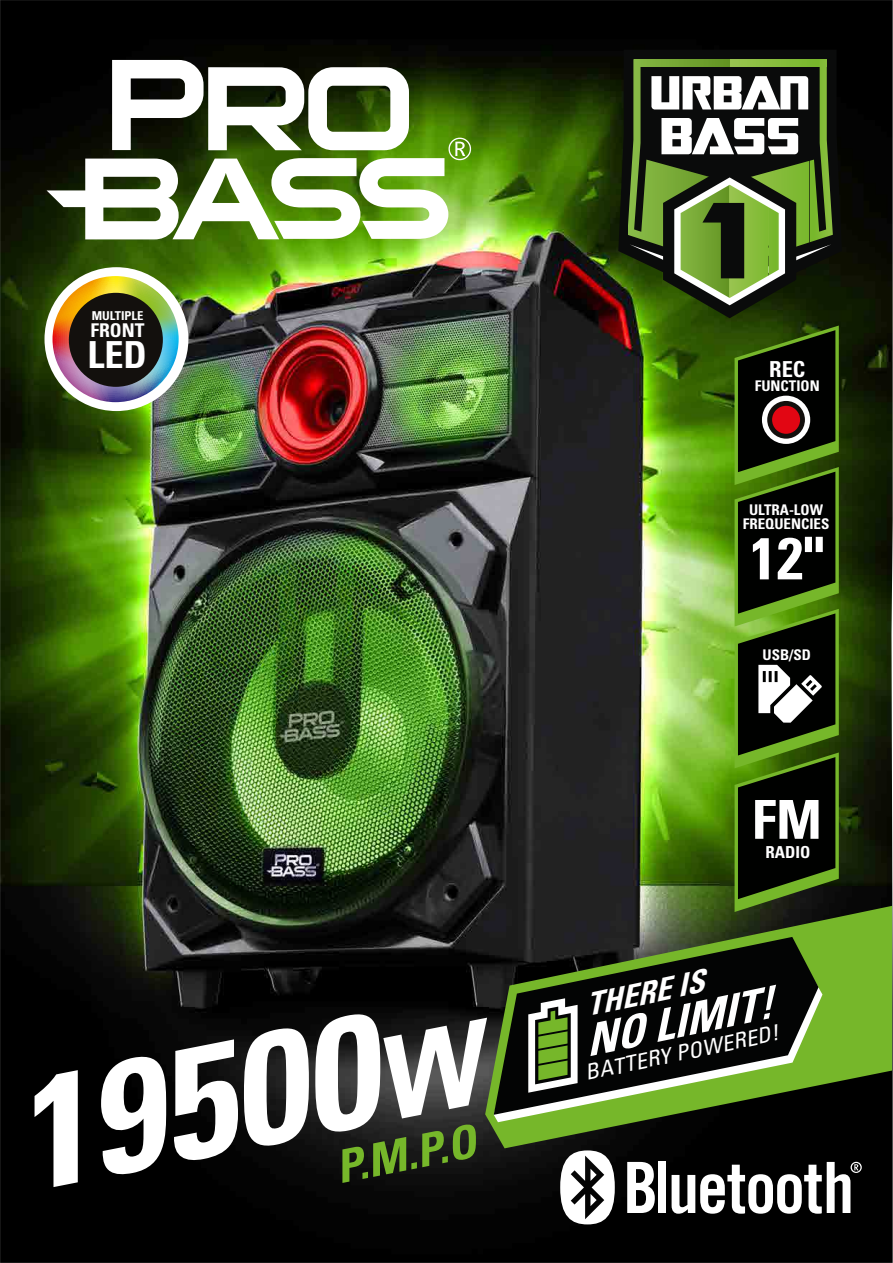
<style>
.page{position:relative;width:893px;height:1263px;background:#fff}
.page>*{position:absolute;margin:0;border:0;box-sizing:border-box;transform-origin:0 0}
.t1{font:italic 700 condensed 157.65px "Univers LT Std";color:#fff;scale:1.04 1}
.t2{font:700 condensed 58.95px "Univers LT Std";color:#fff}
.t3{font:700 condensed 53.7px "Univers LT Std";color:#fff}
.t4{font:italic 700 condensed 45.45px "Univers LT Std";color:#76b72a;scale:1.04 1}
.t5{font:italic 700 condensed 43.65px "Univers LT Std";color:#fff;scale:1.04 1}
.t6{font:700 condensed 37.35px "Univers LT Std";color:#fff}
.t7{font:italic 700 condensed 30.75px "Univers LT Std";color:#fff;scale:1.04 1}
.t8{font:700 condensed 22.05px "Univers LT Std";color:#fff}
.t9{font:italic condensed 21.6px "Univers LT Std";color:#fff;scale:1.04 1}
.t10{font:700 condensed 18.9px "Univers LT Std";color:#fff}
.t11{font:700 condensed 16.5px "Univers LT Std";color:#fff}
.t12{font:700 condensed 14.7px/14.1px "Univers LT Std";color:#fff;text-align:center}
.t13{font:700 condensed 12.15px "Univers LT Std";color:#fff}
</style>
<div class="page">
<img style="left:0;top:0;width:893px;height:1263px">
<svg style="left:47px;top:60px;width:424px;height:179px"></svg>
<svg style="left:618px;top:50px;width:224px;height:254px;background:#0c1108"></svg>
<svg style="left:627px;top:59px;width:206px;height:259px"></svg>
<svg style="left:734px;top:326px;width:105px;height:580px;background:#2b3f15"></svg>
<div style="left:772px;top:406px;width:28px;height:28px;background:#e20613;border-radius:50%"></div>
<div style="left:44px;top:267px;width:144px;height:144px;background:#fff;border-radius:50%"></div>
<img style="left:53px;top:276px;width:126px;height:126px">
<div style="left:69px;top:293px;width:94px;height:94px;background:#13100d;border-radius:50%"></div>
<svg style="left:627px;top:1162px;width:28px;height:51px"></svg>
<div style="left:658px;top:1162px;width:8px;height:51px;background:#fff"></div>
<svg style="left:560px;top:1150px;width:55px;height:74px"></svg>
<svg style="left:671px;top:1162px;width:191px;height:52px"></svg>
<svg style="left:485px;top:906px;width:407px;height:242px;background:#3c571d"></svg>
<svg style="left:494px;top:972px;width:328px;height:150px;background:#496925"></svg>
<svg style="left:494px;top:937px;width:324px;height:178px;background:#2b391c"></svg>
<svg style="left:528px;top:998px;width:49px;height:95px"></svg>
<svg style="left:383px;top:1018px;width:104px;height:104px;background:#383838"></svg>
<p class="t13" style="left:92px;top:308px;width:53px">MULTIPLE</p>
<p class="t10" style="left:90px;top:319px;width:56px">FRONT</p>
<h3 class="t6" style="left:88px;top:332px;width:61px">LED</h3>
<h1 class="t1" style="left:-3px;top:1042px;width:351px;rotate:-11deg">19500</h1>
<h3 class="t4" style="left:331px;top:1140px;width:138px;rotate:-11deg">P.M.P.O</h3>
<h3 class="t8" style="left:769px;top:356px;width:38px">REC</h3>
<p class="t12" style="left:755px;top:379px;width:66px">FUNCTION</p>
<p class="t12" style="left:743px;top:503px;width:88px">ULTRA-LOW<br>FREQUENCIES</p>
<h2 class="t2" style="left:750px;top:522px;width:75px">12"</h2>
<p class="t12" style="left:762px;top:648px;width:50px">USB/SD</p>
<h3 class="t3" style="left:752px;top:787px;width:71px">FM</h3>
<p class="t11" style="left:765px;top:842px;width:46px">RADIO</p>
<h3 class="t7" style="left:581px;top:987px;width:117px;rotate:-12deg">THERE IS</h3>
<h3 class="t5" style="left:579px;top:1015px;width:184px;rotate:-12deg">NO LIMIT!</h3>
<h3 class="t9" style="left:582px;top:1060px;width:191px;rotate:-12deg">BATTERY POWERED!</h3>
</div>
